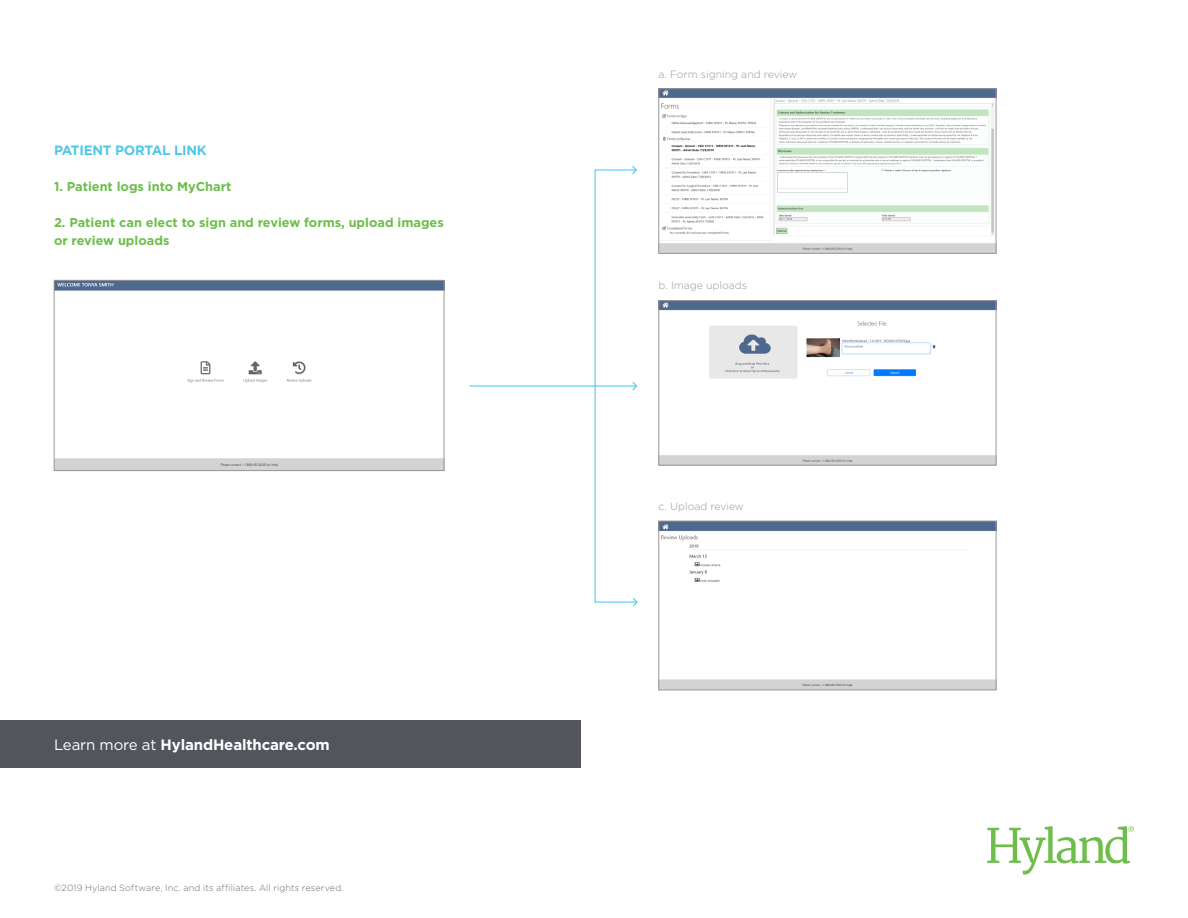
<style>
.page{position:relative;width:1188px;height:918px;background:#fff}
.page>*{position:absolute;margin:0;border:0;box-sizing:border-box;transform-origin:0 0}
.t1{font:700 15px "Gotham HTF";letter-spacing:-.01em;color:#fff}
.t2{font:700 13.5px "Gotham HTF";letter-spacing:-.02em;color:#50c7e8}
.t3{font:700 12.75px/18px "Gotham HTF";color:#6dbe4b}
.t4{font:300 10.5px "Gotham HTF";color:#96989a}
.t5{font:300 9px "Gotham HTF";letter-spacing:.015em;color:#686b6f}
.s1{font-weight:400}
</style>
<div class="page">
<svg style="left:987px;top:826px;width:147px;height:48px"></svg>
<div style="left:0;top:720px;width:580px;height:48px;background:#52555b"></div>
<img style="left:56px;top:282px;width:386px;height:187px">
<div style="left:54px;top:280px;width:390px;height:191px;border:1px solid #9a9899"></div>
<img style="left:661px;top:91px;width:333px;height:161px">
<div style="left:659px;top:89px;width:337px;height:165px;border:1px solid #9a9899"></div>
<img style="left:661px;top:302px;width:333px;height:161px">
<div style="left:659px;top:300px;width:337px;height:165px;border:1px solid #9a9899"></div>
<img style="left:661px;top:523px;width:333px;height:165px">
<div style="left:659px;top:521px;width:337px;height:169px;border:1px solid #9a9899"></div>
<hr style="left:469px;top:385px;width:168px;height:2px;background:#58c9e7">
<svg style="left:594px;top:165px;width:44px;height:442px"></svg>
<p class="t2" style="left:54px;top:143px;width:154px">PATIENT PORTAL LINK</p>
<p class="t3" style="left:54px;top:177px;width:179px">1. Patient logs into MyChart</p>
<p class="t3" style="left:54px;top:213px;width:391px">2. Patient can elect to sign and review forms, upload images or review uploads</p>
<p class="t1" style="left:54px;top:736px;width:277px"><span class="s1">Learn more at</span> HylandHealthcare.com</p>
<p class="t5" style="left:54px;top:883px;width:291px">©2019 Hyland Software, Inc. and its affiliates. All rights reserved.</p>
<p class="t4" style="left:659px;top:69px;width:140px">a. Form signing and review</p>
<p class="t4" style="left:659px;top:280px;width:90px">b. Image uploads</p>
<p class="t4" style="left:659px;top:500px;width:87px">c. Upload review</p>
</div>
